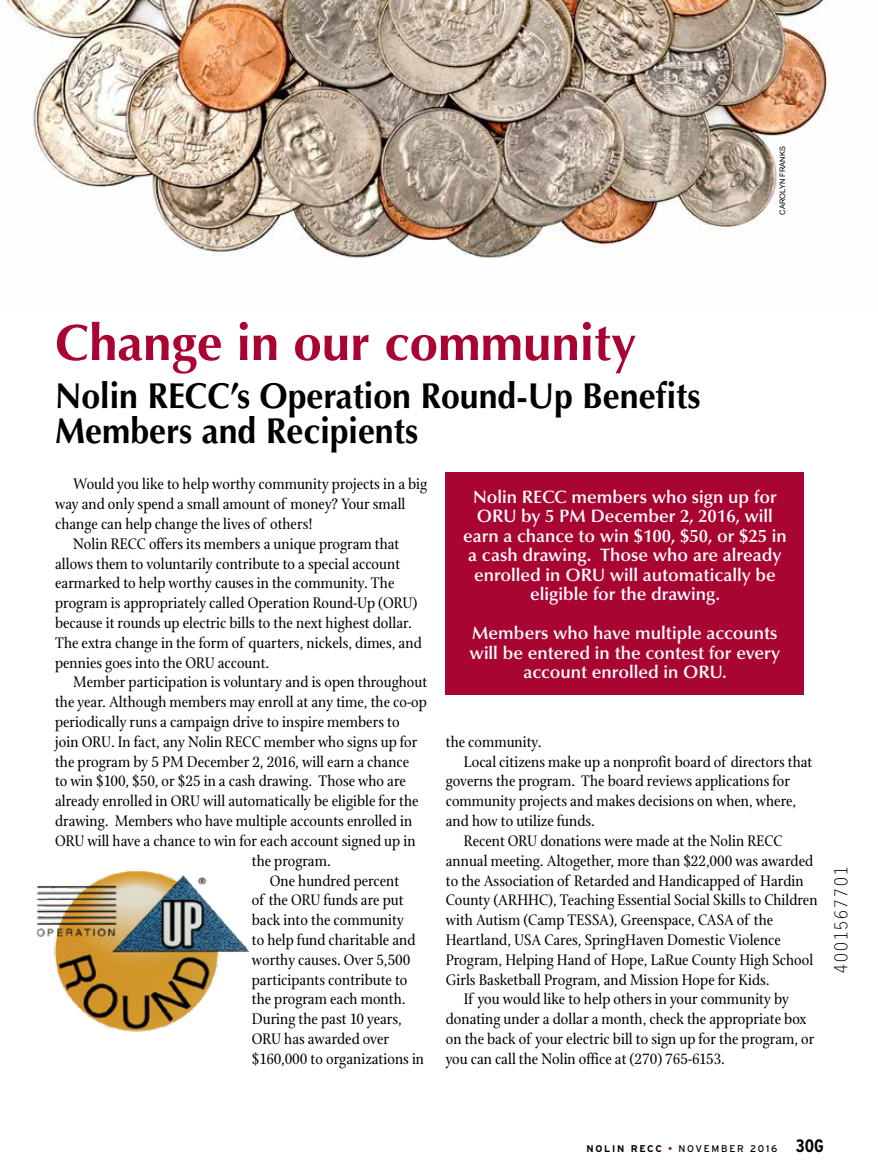
<style>
.page{position:relative;width:878px;height:1175px;background:#fff}
.page>*{position:absolute;margin:0;border:0;box-sizing:border-box;transform-origin:0 0}
.t1{font:700 51px "Optima";color:#a90533}
.t2{font:700 36px/34.5px "Optima LT Std";color:#000;scale:.94 1}
.t3{font:600 18px/19.5px "Optima LT Std";color:#fff;text-align:center}
.t4{font:18px "Letter Gothic Std";color:#000}
.t5{font:16.5px "Stone Print";color:#000}
.t6{font:9.75px "Interstate";letter-spacing:.18em;color:#000}
.t7{font:7.5px "Arial";color:#000}
.s1{font-weight:700}
.s2{color:#7a1315}
.s3{font-weight:700;font-stretch:condensed;font-size:18px}
</style>
<div class="page">
<img style="left:6px;top:0;width:822px;height:259px">
<div style="left:446px;top:472px;width:358px;height:223px;background:#a90533"></div>
<img style="left:36px;top:870px;width:214px;height:162px">
<p class="t7" style="left:777px;top:215px;width:70px;rotate:-90deg">CAROLYN FRANKS</p>
<h1 class="t1" style="left:55px;top:313px;width:583px">Change in our community</h1>
<h2 class="t2" style="left:55px;top:379px;width:688px">Nolin RECC’s Operation Round-Up Benefits<br>Members and Recipients</h2>
<p class="t5" style="left:73px;top:475px;width:356px">Would you like to help worthy community projects in a big</p>
<p class="t5" style="left:55px;top:494px;width:352px">way and only spend a small amount of money? Your small</p>
<p class="t5" style="left:55px;top:514px;width:259px">change can help change the lives of others!</p>
<p class="t5" style="left:73px;top:534px;width:328px">Nolin RECC offers its members a unique program that</p>
<p class="t5" style="left:55px;top:554px;width:346px">allows them to voluntarily contribute to a special account</p>
<p class="t5" style="left:55px;top:574px;width:341px">earmarked to help worthy causes in the community. The</p>
<p class="t5" style="left:55px;top:593px;width:364px">program is appropriately called Operation Round-Up (ORU)</p>
<p class="t5" style="left:55px;top:613px;width:358px">because it rounds up electric bills to the next highest dollar.</p>
<p class="t5" style="left:55px;top:633px;width:368px">The extra change in the form of quarters, nickels, dimes, and</p>
<p class="t5" style="left:55px;top:653px;width:216px">pennies goes into the ORU account.</p>
<p class="t5" style="left:73px;top:673px;width:355px">Member participation is voluntary and is open throughout</p>
<p class="t5" style="left:55px;top:692px;width:373px">the year. Although members may enroll at any time, the co-op</p>
<p class="t5" style="left:55px;top:712px;width:346px">periodically runs a campaign drive to inspire members to</p>
<p class="t5" style="left:55px;top:732px;width:364px">join ORU. In fact, any Nolin RECC member who signs up for</p>
<p class="t5" style="left:55px;top:752px;width:355px">the program by 5 PM December 2, 2016, will earn a chance</p>
<p class="t5" style="left:55px;top:772px;width:352px">to win $100, $50, or $25 in a cash drawing. Those who are</p>
<p class="t5" style="left:55px;top:791px;width:365px">already enrolled in ORU will automatically be eligible for the</p>
<p class="t5" style="left:55px;top:811px;width:358px">drawing. Members who have multiple accounts enrolled in</p>
<p class="t5" style="left:55px;top:831px;width:362px">ORU will have a chance to win for each account signed up in</p>
<p class="t5" style="left:252px;top:851px;width:81px">the program.</p>
<p class="t5" style="left:270px;top:871px;width:131px">One hundred percent</p>
<p class="t5" style="left:252px;top:890px;width:153px">of the ORU funds are put</p>
<p class="t5" style="left:252px;top:910px;width:153px">back into the community</p>
<p class="t5" style="left:252px;top:930px;width:165px">to help fund charitable and</p>
<p class="t5" style="left:252px;top:950px;width:160px">worthy causes. Over 5,500</p>
<p class="t5" style="left:252px;top:970px;width:157px">participants contribute to</p>
<p class="t5" style="left:252px;top:989px;width:155px">the program each month.</p>
<p class="t5" style="left:252px;top:1009px;width:152px">During the past 10 years,</p>
<p class="t5" style="left:252px;top:1029px;width:139px">ORU has awarded over</p>
<p class="t5" style="left:252px;top:1049px;width:174px">$160,000 to organizations in</p>
<p class="t3" style="left:463px;top:487px;width:325px">Nolin RECC members who sign up for ORU by 5 PM December 2, 2016, will earn a chance to win $100, $50, or $25 in a cash drawing. Those who are already enrolled in ORU will automatically be eligible for the drawing.</p>
<p class="t3" style="left:469px;top:623px;width:312px">Members who have multiple accounts will be entered in the contest for every account enrolled in ORU.</p>
<p class="t5" style="left:446px;top:732px;width:97px">the community.</p>
<p class="t5" style="left:464px;top:752px;width:350px">Local citizens make up a nonprofit board of directors that</p>
<p class="t5" style="left:446px;top:772px;width:346px">governs the program. The board reviews applications for</p>
<p class="t5" style="left:446px;top:791px;width:352px">community projects and makes decisions on when, where,</p>
<p class="t5" style="left:446px;top:811px;width:151px">and how to utilize funds.</p>
<p class="t5" style="left:464px;top:831px;width:320px">Recent ORU donations were made at the Nolin RECC</p>
<p class="t5" style="left:446px;top:851px;width:369px">annual meeting. Altogether, more than $22,000 was awarded</p>
<p class="t5" style="left:446px;top:871px;width:359px">to the Association of Retarded and Handicapped of Hardin</p>
<p class="t5" style="left:446px;top:890px;width:373px">County (ARHHC), Teaching Essential Social Skills to Children</p>
<p class="t5" style="left:446px;top:910px;width:329px">with Autism (Camp TESSA), Greenspace, CASA of the</p>
<p class="t5" style="left:446px;top:930px;width:336px">Heartland, USA Cares, SpringHaven Domestic Violence</p>
<p class="t5" style="left:446px;top:950px;width:369px">Program, Helping Hand of Hope, LaRue County High School</p>
<p class="t5" style="left:446px;top:970px;width:325px">Girls Basketball Program, and Mission Hope for Kids.</p>
<p class="t5" style="left:464px;top:989px;width:326px">If you would like to help others in your community by</p>
<p class="t5" style="left:446px;top:1009px;width:362px">donating under a dollar a month, check the appropriate box</p>
<p class="t5" style="left:446px;top:1029px;width:370px">on the back of your electric bill to sign up for the program, or</p>
<p class="t5" style="left:446px;top:1049px;width:281px">you can call the Nolin office at (270) 765-6153.</p>
<p class="t4" style="left:830px;top:973px;width:109px;rotate:-90deg">4001567701</p>
<p class="t6" style="left:586px;top:1143px;width:239px"><span class="s1">NOLIN RECC</span> <span class="s2">•</span> NOVEMBER 2016 <span class="s3">30G</span></p>
</div>
